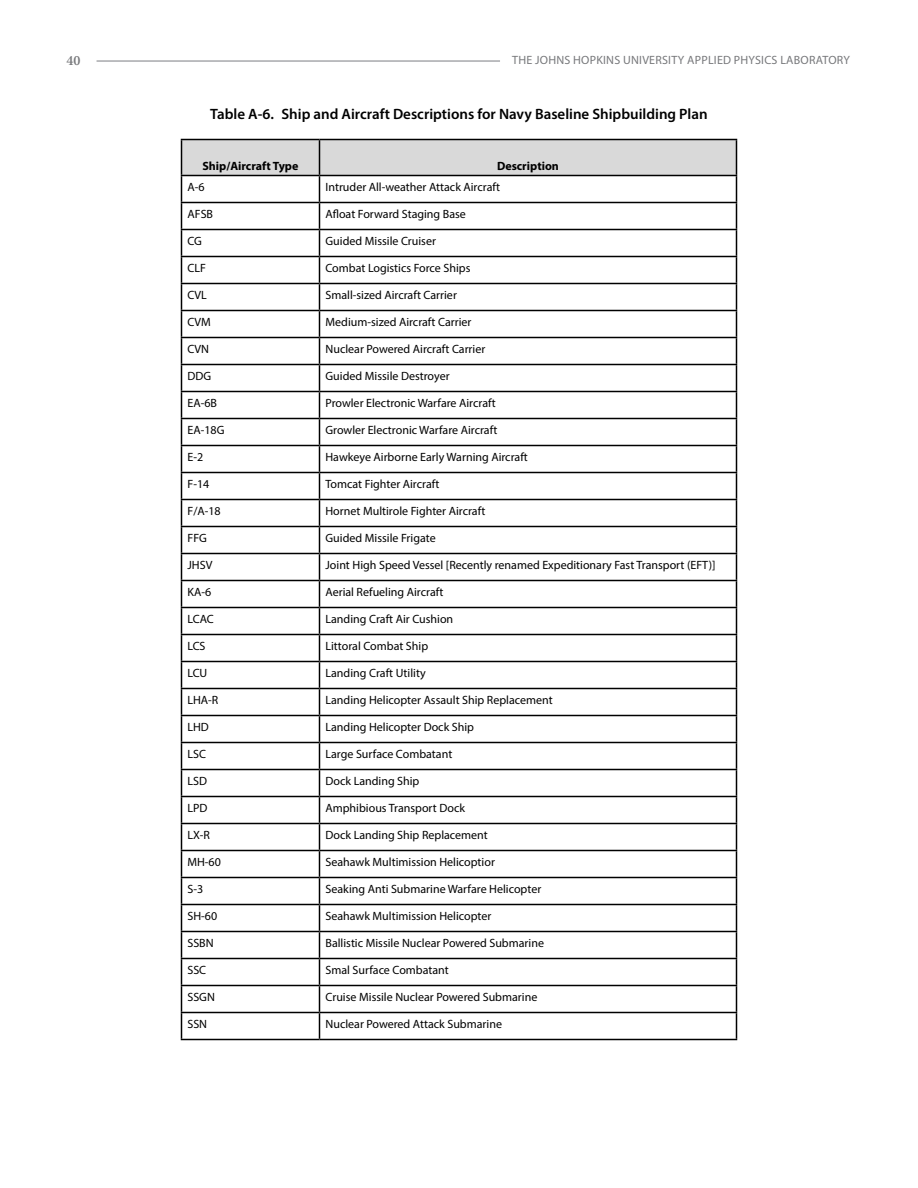
<style>
.page{position:relative;width:918px;height:1188px;background:#fff}
.page>*{position:absolute;margin:0;border:0;box-sizing:border-box;transform-origin:0 0}
.TableTitle_Manual{font:600 15px "Myriad Pro";color:#000}
.t1{font:600 14.25px "Minion Pro";color:#77787b}
.TableCell_Left{font:12px "Myriad Pro";color:#000}
.t2{font:12px "Myriad Pro";letter-spacing:.02em;color:#77787b}
.TableCell_Heading{font:700 12px "Myriad Pro";color:#000}
</style>
<div class="page">
<hr style="left:97px;top:60px;width:403px;height:2px;background:#a7a9ac">
<hr style="left:181px;top:139px;width:139px;height:1px;background:#000">
<hr style="left:320px;top:139px;width:417px;height:1px;background:#000">
<svg style="left:181px;top:140px;width:556px;height:899px"></svg>
<hr style="left:181px;top:1039px;width:139px;height:1px;background:#000">
<hr style="left:320px;top:1039px;width:417px;height:1px;background:#000">
<p class="t1" style="left:67px;top:51px;width:16px">40</p>
<p class="t2" style="left:512px;top:53px;width:339px">THE JOHNS HOPKINS UNIVERSITY APPLIED PHYSICS LABORATORY</p>
<p class="TableTitle_Manual" style="left:210px;top:105px;width:499px">Table A-6. Ship and Aircraft Descriptions for Navy Baseline Shipbuilding Plan</p>
<p class="TableCell_Heading" style="left:202px;top:158px;width:98px">Ship/Aircraft Type</p>
<p class="TableCell_Heading" style="left:497px;top:158px;width:63px">Description</p>
<p class="TableCell_Left" style="left:188px;top:179px;width:19px">A-6</p>
<p class="TableCell_Left" style="left:326px;top:179px;width:176px">Intruder All-weather Attack Aircraft</p>
<p class="TableCell_Left" style="left:188px;top:206px;width:27px">AFSB</p>
<p class="TableCell_Left" style="left:326px;top:206px;width:142px">Afloat Forward Staging Base</p>
<p class="TableCell_Left" style="left:188px;top:233px;width:16px">CG</p>
<p class="TableCell_Left" style="left:326px;top:233px;width:112px">Guided Missile Cruiser</p>
<p class="TableCell_Left" style="left:188px;top:260px;width:20px">CLF</p>
<p class="TableCell_Left" style="left:326px;top:260px;width:146px">Combat Logistics Force Ships</p>
<p class="TableCell_Left" style="left:188px;top:287px;width:21px">CVL</p>
<p class="TableCell_Left" style="left:326px;top:287px;width:133px">Small-sized Aircraft Carrier</p>
<p class="TableCell_Left" style="left:188px;top:314px;width:25px">CVM</p>
<p class="TableCell_Left" style="left:326px;top:314px;width:147px">Medium-sized Aircraft Carrier</p>
<p class="TableCell_Left" style="left:188px;top:341px;width:23px">CVN</p>
<p class="TableCell_Left" style="left:326px;top:341px;width:161px">Nuclear Powered Aircraft Carrier</p>
<p class="TableCell_Left" style="left:188px;top:368px;width:25px">DDG</p>
<p class="TableCell_Left" style="left:326px;top:368px;width:126px">Guided Missile Destroyer</p>
<p class="TableCell_Left" style="left:188px;top:395px;width:31px">EA-6B</p>
<p class="TableCell_Left" style="left:326px;top:395px;width:172px">Prowler Electronic Warfare Aircraft</p>
<p class="TableCell_Left" style="left:188px;top:422px;width:38px">EA-18G</p>
<p class="TableCell_Left" style="left:326px;top:422px;width:173px">Growler Electronic Warfare Aircraft</p>
<p class="TableCell_Left" style="left:188px;top:449px;width:17px">E- 2</p>
<p class="TableCell_Left" style="left:326px;top:449px;width:204px">Hawkeye Airborne Early Warning Aircraft</p>
<p class="TableCell_Left" style="left:188px;top:476px;width:23px">F-14</p>
<p class="TableCell_Left" style="left:326px;top:476px;width:115px">Tomcat Fighter Aircraft</p>
<p class="TableCell_Left" style="left:188px;top:503px;width:35px">F/A-18</p>
<p class="TableCell_Left" style="left:326px;top:503px;width:161px">Hornet Multirole Fighter Aircraft</p>
<p class="TableCell_Left" style="left:188px;top:530px;width:21px">FFG</p>
<p class="TableCell_Left" style="left:326px;top:530px;width:112px">Guided Missile Frigate</p>
<p class="TableCell_Left" style="left:188px;top:557px;width:26px">JHSV</p>
<p class="TableCell_Left" style="left:326px;top:557px;width:392px">Joint High Speed Vessel [Recently renamed Expeditionary Fast Transport (EFT)]</p>
<p class="TableCell_Left" style="left:188px;top:584px;width:25px">KA-6</p>
<p class="TableCell_Left" style="left:326px;top:584px;width:119px">Aerial Refueling Aircraft</p>
<p class="TableCell_Left" style="left:188px;top:611px;width:28px">LCAC</p>
<p class="TableCell_Left" style="left:326px;top:611px;width:129px">Landing Craft Air Cushion</p>
<p class="TableCell_Left" style="left:188px;top:638px;width:20px">LCS</p>
<p class="TableCell_Left" style="left:326px;top:638px;width:104px">Littoral Combat Ship</p>
<p class="TableCell_Left" style="left:188px;top:665px;width:20px">LCU</p>
<p class="TableCell_Left" style="left:326px;top:665px;width:102px">Landing Craft Utility</p>
<p class="TableCell_Left" style="left:188px;top:692px;width:32px">LHA-R</p>
<p class="TableCell_Left" style="left:326px;top:692px;width:229px">Landing Helicopter Assault Ship Replacement</p>
<p class="TableCell_Left" style="left:188px;top:719px;width:23px">LHD</p>
<p class="TableCell_Left" style="left:326px;top:719px;width:150px">Landing Helicopter Dock Ship</p>
<p class="TableCell_Left" style="left:188px;top:746px;width:20px">LSC</p>
<p class="TableCell_Left" style="left:326px;top:746px;width:128px">Large Surface Combatant</p>
<p class="TableCell_Left" style="left:188px;top:773px;width:21px">LSD</p>
<p class="TableCell_Left" style="left:326px;top:773px;width:95px">Dock Landing Ship</p>
<p class="TableCell_Left" style="left:188px;top:800px;width:22px">LPD</p>
<p class="TableCell_Left" style="left:326px;top:800px;width:141px">Amphibious Transport Dock</p>
<p class="TableCell_Left" style="left:188px;top:827px;width:24px">LX-R</p>
<p class="TableCell_Left" style="left:326px;top:827px;width:164px">Dock Landing Ship Replacement</p>
<p class="TableCell_Left" style="left:188px;top:854px;width:35px">MH-60</p>
<p class="TableCell_Left" style="left:326px;top:854px;width:171px">Seahawk Multimission Helicoptior</p>
<p class="TableCell_Left" style="left:188px;top:881px;width:17px">S-3</p>
<p class="TableCell_Left" style="left:326px;top:881px;width:217px">Seaking Anti Submarine Warfare Helicopter</p>
<p class="TableCell_Left" style="left:188px;top:908px;width:31px">SH-60</p>
<p class="TableCell_Left" style="left:326px;top:908px;width:167px">Seahawk Multimission Helicopter</p>
<p class="TableCell_Left" style="left:188px;top:935px;width:28px">SSBN</p>
<p class="TableCell_Left" style="left:326px;top:935px;width:220px">Ballistic Missile Nuclear Powered Submarine</p>
<p class="TableCell_Left" style="left:188px;top:962px;width:20px">SSC</p>
<p class="TableCell_Left" style="left:326px;top:962px;width:125px">Smal Surface Combatant</p>
<p class="TableCell_Left" style="left:188px;top:989px;width:29px">SSGN</p>
<p class="TableCell_Left" style="left:326px;top:989px;width:213px">Cruise Missile Nuclear Powered Submarine</p>
<p class="TableCell_Left" style="left:188px;top:1016px;width:21px">SSN</p>
<p class="TableCell_Left" style="left:326px;top:1016px;width:178px">Nuclear Powered Attack Submarine</p>
</div>
